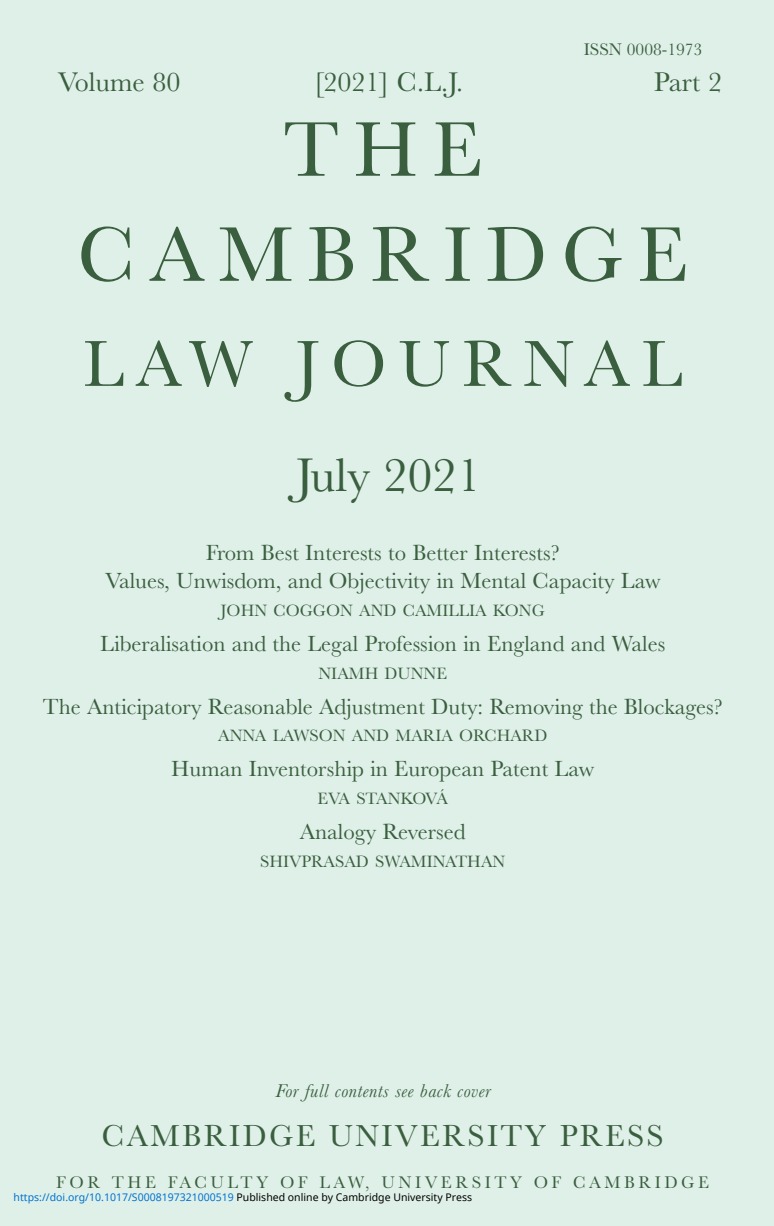
<style>
.page{position:relative;width:774px;height:1226px;background:#fff}
.page>*{position:absolute;margin:0;border:0;box-sizing:border-box;transform-origin:0 0}
.t1{font:80.5px/105px "Baskerville";letter-spacing:.175em;color:#3a5f3f;text-align:center}
.t2{font:67.55px "Baskerville";letter-spacing:.175em;color:#3a5f3f}
.t3{font:49px "Baskerville";color:#3a5f3f}
.t4{font:31.5px "Baskerville";letter-spacing:.075em;color:#3a5f3f}
.t5{font:28px "Baskerville";color:#3a5f3f}
.t6{font:22.75px/28px "Baskerville";color:#3a5f3f;text-align:center}
.t7{font:italic 19.25px "Baskerville";letter-spacing:.025em;color:#3a5f3f}
.t8{font:17.5px "Baskerville";letter-spacing:.2em;color:#3a5f3f}
.t9{font:17.5px "Baskerville";color:#3a5f3f}
.t10{font:17.15px "Baskerville";color:#3a5f3f}
.t11{font:17.15px "Baskerville";letter-spacing:-.065em;color:#3a5f3f}
.t12{font:10.5px "Noto Sans";color:#0172cf}
.s1{color:#000}
</style>
<div class="page">
<div style="left:0;top:0;width:774px;height:1225px;background:#dff0e8"></div>
<p class="t9" style="left:584px;top:44px;width:120px">ISSN 0008-1973</p>
<p class="t5" style="left:58px;top:72px;width:124px">Volume 80</p>
<p class="t5" style="left:314px;top:72px;width:151px">[2021] C.L.J.</p>
<p class="t5" style="left:654px;top:72px;width:70px">Part 2</p>
<h1 class="t1" style="left:78px;top:106px;width:611px">THE<br>CAMBRIDGE</h1>
<h2 class="t2" style="left:83px;top:340px;width:601px">LAW JOURNAL</h2>
<h3 class="t3" style="left:296px;top:458px;width:187px">July 2021</h3>
<p class="t6" style="left:105px;top:541px;width:557px">From Best Interests to Better Interests?<br>Values, Unwisdom, and Objectivity in Mental Capacity Law</p>
<p class="t10" style="left:221px;top:604px;width:326px">JOHN COGGON AND CAMILLIA KONG</p>
<p class="t6" style="left:100px;top:632px;width:566px">Liberalisation and the Legal Profession in England and Wales</p>
<p class="t10" style="left:318px;top:667px;width:130px">NIAMH DUNNE</p>
<p class="t6" style="left:43px;top:694px;width:682px">The Anticipatory Reasonable Adjustment Duty: Removing the Blockages?</p>
<p class="t10" style="left:218px;top:729px;width:331px">ANNA LAWSON AND MARIA ORCHARD</p>
<p class="t6" style="left:171px;top:757px;width:424px">Human Inventorship in European Patent Law</p>
<p class="t11" style="left:317px;top:792px;width:132px">EVA STANKOVÁ</p>
<p class="t6" style="left:300px;top:820px;width:167px">Analogy Reversed</p>
<p class="t10" style="left:260px;top:855px;width:247px">SHIVPRASAD SWAMINATHAN</p>
<p class="t7" style="left:275px;top:1083px;width:217px">For full contents see back cover</p>
<h3 class="t4" style="left:102px;top:1124px;width:563px">CAMBRIDGE UNIVERSITY PRESS</h3>
<p class="t8" style="left:56px;top:1176px;width:654px">FOR THE FACULTY OF LAW, UNIVERSITY OF CAMBRIDGE</p>
<p class="t12" style="left:14px;top:1189px;width:460px">https://doi.org/10.1017/S0008197321000519 <span class="s1">Published online by Cambridge University Press</span></p>
</div>
